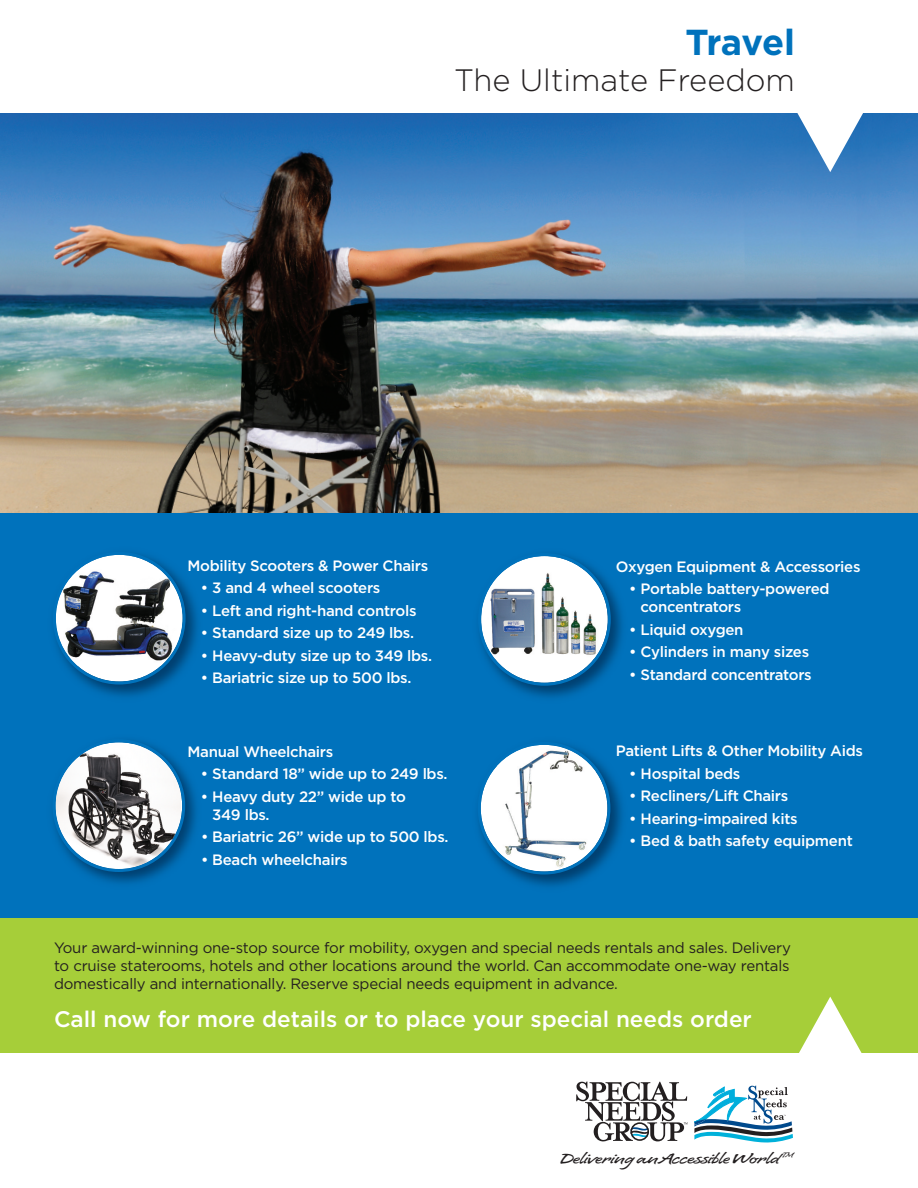
<style>
.page{position:relative;width:918px;height:1188px;background:#fff}
.page>*{position:absolute;margin:0;border:0;box-sizing:border-box;transform-origin:0 0}
.t1{font:700 36.15px "Gotham";letter-spacing:-.025em;color:#0072bc}
.t2{font:300 30.9px "Gotham";color:#231f20}
.t3{font:500 22.5px "Gotham";color:#fff}
.t4{font:500 15px/18px "Gotham";letter-spacing:-.02em;color:#fff}
.t5{font:15px/18px "Gotham";letter-spacing:-.015em;color:#231f20;text-align:justify}
.t6{font:14.25px "Pronto";color:#231f20}
</style>
<div class="page">
<img style="left:0;top:113px;width:918px;height:400px">
<svg style="left:796px;top:113px;width:68px;height:59px"></svg>
<div style="left:0;top:513px;width:918px;height:405px;background:#0072bc"></div>
<div style="left:0;top:918px;width:918px;height:135px;background:#a6ce39"></div>
<svg style="left:799px;top:997px;width:63px;height:56px"></svg>
<svg style="left:53px;top:552px;width:133px;height:133px"></svg>
<svg style="left:52px;top:739px;width:133px;height:133px"></svg>
<img style="left:511px;top:774px;width:112px;height:113px">
<svg style="left:478px;top:743px;width:132px;height:132px"></svg>
<svg style="left:478px;top:553px;width:133px;height:133px"></svg>
<svg style="left:694px;top:1086px;width:99px;height:57px"></svg>
<svg style="left:576px;top:1082px;width:112px;height:59px"></svg>
<h1 class="t1" style="left:685px;top:30px;width:111px">Travel</h1>
<h2 class="t2" style="left:454px;top:69px;width:343px">The Ultimate Freedom</h2>
<p class="t4" style="left:188px;top:557px;width:242px">Mobility Scooters &amp; Power Chairs</p>
<p class="t4" style="left:201px;top:580px;width:181px">• 3 and 4 wheel scooters</p>
<p class="t4" style="left:201px;top:602px;width:217px">• Left and right-hand controls</p>
<p class="t4" style="left:201px;top:625px;width:215px">• Standard size up to 249 lbs.</p>
<p class="t4" style="left:201px;top:647px;width:233px">• Heavy-duty size up to 349 lbs.</p>
<p class="t4" style="left:201px;top:670px;width:212px">• Bariatric size up to 500 lbs.</p>
<p class="t4" style="left:187px;top:743px;width:147px">Manual Wheelchairs</p>
<p class="t4" style="left:201px;top:766px;width:248px">• Standard 18” wide up to 249 lbs.</p>
<p class="t4" style="left:212px;top:788px;width:195px;text-indent:-11px">• Heavy duty 22” wide up to<br>349 lbs.</p>
<p class="t4" style="left:201px;top:829px;width:249px">• Bariatric 26” wide up to 500 lbs.</p>
<p class="t4" style="left:201px;top:851px;width:148px">• Beach wheelchairs</p>
<p class="t4" style="left:616px;top:559px;width:246px">Oxygen Equipment &amp; Accessories</p>
<p class="t4" style="left:641px;top:581px;width:191px;text-indent:-11px">• Portable battery-powered concentrators</p>
<p class="t4" style="left:629px;top:622px;width:116px">• Liquid oxygen</p>
<p class="t4" style="left:629px;top:644px;width:181px">• Cylinders in many sizes</p>
<p class="t4" style="left:629px;top:667px;width:184px">• Standard concentrators</p>
<p class="t4" style="left:616px;top:743px;width:249px">Patient Lifts &amp; Other Mobility Aids</p>
<p class="t4" style="left:629px;top:766px;width:113px">• Hospital beds</p>
<p class="t4" style="left:629px;top:788px;width:161px">• Recliners/Lift Chairs</p>
<p class="t4" style="left:629px;top:811px;width:170px">• Hearing-impaired kits</p>
<p class="t4" style="left:629px;top:833px;width:225px">• Bed &amp; bath safety equipment</p>
<p class="t5" style="left:54px;top:940px;width:738px">Your award-winning one-stop source for mobility, oxygen and special needs rentals and sales. Delivery to cruise staterooms, hotels and other locations around the world. Can accommodate one-way rentals domestically and internationally. Reserve special needs equipment in advance.</p>
<h3 class="t3" style="left:54px;top:1012px;width:699px">Call now for more details or to place your special needs order</h3>
<p class="t6" style="left:560px;top:1150px;width:234px">Delivering an Accessible World <sup>TM</sup></p>
</div>
